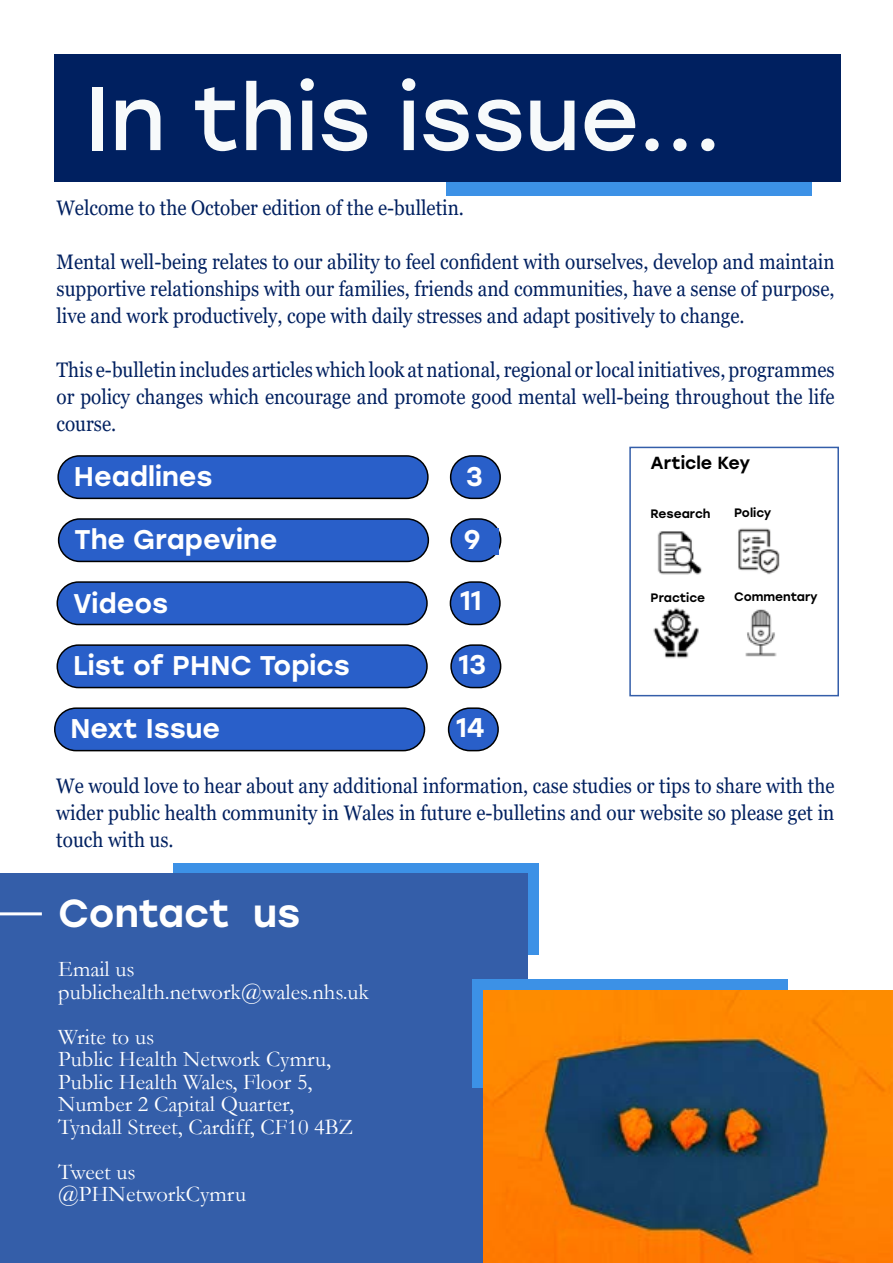
<style>
.page{position:relative;width:893px;height:1263px;background:#fff}
.page>*{position:absolute;margin:0;border:0;box-sizing:border-box;transform-origin:0 0}
.t1{font:90px "Stolzl";color:#f7fafb}
.t2{font:500 39px "Stolzl";color:#fff}
.t3{font:500 27px "Stolzl";color:#fff}
.t4{font:22.5px/22.5px "Garamond";color:#fff}
.t5{font:21px/27px "Georgia";color:#002060;text-align:justify;scale:.9 1}
.t6{font:500 17.55px "Stolzl";color:#000}
.t7{font:500 12.3px "Stolzl";color:#000}
</style>
<div class="page">
<div style="left:173px;top:863px;width:366px;height:92px;background:#3c91e6"></div>
<div style="left:446px;top:159px;width:366px;height:37px;background:#3c91e6"></div>
<div style="left:0;top:874px;width:527px;height:389px;background:#345ea9"></div>
<div style="left:629px;top:447px;width:210px;height:249px;border:2px solid #345ea9"></div>
<div style="left:472px;top:979px;width:316px;height:108px;background:#3c91e6"></div>
<div style="left:58px;top:456px;width:370px;height:42px;background:#295fc9;border-radius:21px"></div>
<div style="left:57px;top:455px;width:372px;height:44px;border:2px solid #000;border-radius:21px"></div>
<div style="left:451px;top:456px;width:49px;height:42px;background:#295fc9;border-radius:21px"></div>
<div style="left:450px;top:455px;width:51px;height:44px;border:2px solid #000;border-radius:21px"></div>
<div style="left:59px;top:519px;width:369px;height:42px;background:#295fc9;border-radius:21px"></div>
<div style="left:58px;top:518px;width:371px;height:44px;border:2px solid #000;border-radius:21px"></div>
<div style="left:451px;top:519px;width:50px;height:42px;background:#295fc9;border-radius:21px"></div>
<div style="left:450px;top:518px;width:51px;height:44px;border:2px solid #000;border-radius:21px"></div>
<div style="left:464px;top:528px;width:34px;height:27px;background:#295fc9"></div>
<div style="left:57px;top:582px;width:370px;height:42px;background:#295fc9;border-radius:21px"></div>
<div style="left:57px;top:581px;width:371px;height:44px;border:2px solid #000;border-radius:21px"></div>
<div style="left:450px;top:582px;width:50px;height:42px;background:#295fc9;border-radius:21px"></div>
<div style="left:450px;top:581px;width:51px;height:44px;border:2px solid #000;border-radius:21px"></div>
<div style="left:57px;top:645px;width:370px;height:42px;background:#295fc9;border-radius:21px"></div>
<div style="left:57px;top:644px;width:371px;height:44px;border:2px solid #000;border-radius:21px"></div>
<div style="left:451px;top:645px;width:50px;height:42px;background:#295fc9;border-radius:21px"></div>
<div style="left:450px;top:644px;width:51px;height:44px;border:2px solid #000;border-radius:21px"></div>
<div style="left:459px;top:653px;width:36px;height:24px;background:#295fc9"></div>
<div style="left:55px;top:708px;width:369px;height:43px;background:#295fc9;border-radius:21px"></div>
<div style="left:54px;top:707px;width:371px;height:44px;border:2px solid #000;border-radius:21px"></div>
<div style="left:449px;top:708px;width:49px;height:43px;background:#295fc9;border-radius:21px"></div>
<div style="left:448px;top:707px;width:51px;height:44px;border:2px solid #000;border-radius:21px"></div>
<img style="left:484px;top:991px;width:409px;height:272px">
<hr style="left:0;top:912px;width:42px;height:3px;background:#fff">
<div style="left:54px;top:54px;width:787px;height:128px;background:#002060"></div>
<img style="left:657px;top:531px;width:45px;height:44px">
<img style="left:738px;top:528px;width:42px;height:47px">
<img style="left:745px;top:609px;width:32px;height:48px">
<img style="left:653px;top:607px;width:46px;height:52px">
<h1 class="t1" style="left:85px;top:55px;width:638px">In this issue...</h1>
<p class="t5" style="left:57px;top:195px;width:454px">Welcome to the October edition of the e-bulletin.</p>
<p class="t5" style="left:57px;top:249px;width:866px">Mental well-being relates to our ability to feel confident with ourselves, develop and maintain supportive relationships with our families, friends and communities, have a sense of purpose, live and work productively, cope with daily stresses and adapt positively to change.</p>
<p class="t5" style="left:57px;top:357px;width:866px">This e-bulletin includes articles which look at national, regional or local initiatives, programmes or policy changes which encourage and promote good mental well-being throughout the life course.</p>
<p class="t3" style="left:74px;top:457px;width:140px">Headlines</p>
<p class="t3" style="left:466px;top:457px;width:18px">3</p>
<p class="t3" style="left:74px;top:520px;width:205px">The Grapevine</p>
<p class="t3" style="left:464px;top:520px;width:18px">9</p>
<p class="t3" style="left:73px;top:584px;width:97px">Videos</p>
<p class="t3" style="left:460px;top:581px;width:23px">11</p>
<p class="t3" style="left:73px;top:646px;width:278px">List of PHNC Topics</p>
<p class="t3" style="left:459px;top:645px;width:29px">13</p>
<p class="t3" style="left:71px;top:709px;width:151px">Next Issue</p>
<p class="t3" style="left:456px;top:708px;width:30px">14</p>
<p class="t6" style="left:651px;top:450px;width:101px">Article Key</p>
<p class="t7" style="left:734px;top:504px;width:39px">Policy</p>
<p class="t7" style="left:651px;top:504px;width:61px">Research</p>
<p class="t7" style="left:651px;top:589px;width:56px">Practice</p>
<p class="t7" style="left:734px;top:588px;width:85px">Commentary</p>
<p class="t5" style="left:56px;top:773px;width:866px">We would love to hear about any additional information, case studies or tips to share with the wider public health community in Wales in future e-bulletins and our website so please get in touch with us.</p>
<h2 class="t2" style="left:58px;top:885px;width:244px">Contact us</h2>
<p class="t4" style="left:58px;top:957px;width:312px">Email us publichealth.network@wales.nhs.uk</p>
<p class="t4" style="left:58px;top:1025px;width:297px">Write to us<br>Public Health Network Cymru,<br>Public Health Wales, Floor 5,<br>Number 2 Capital Quarter,<br>Tyndall Street, Cardiff, CF10 4BZ</p>
<p class="t4" style="left:58px;top:1160px;width:189px">Tweet us @PHNetworkCymru</p>
</div>
